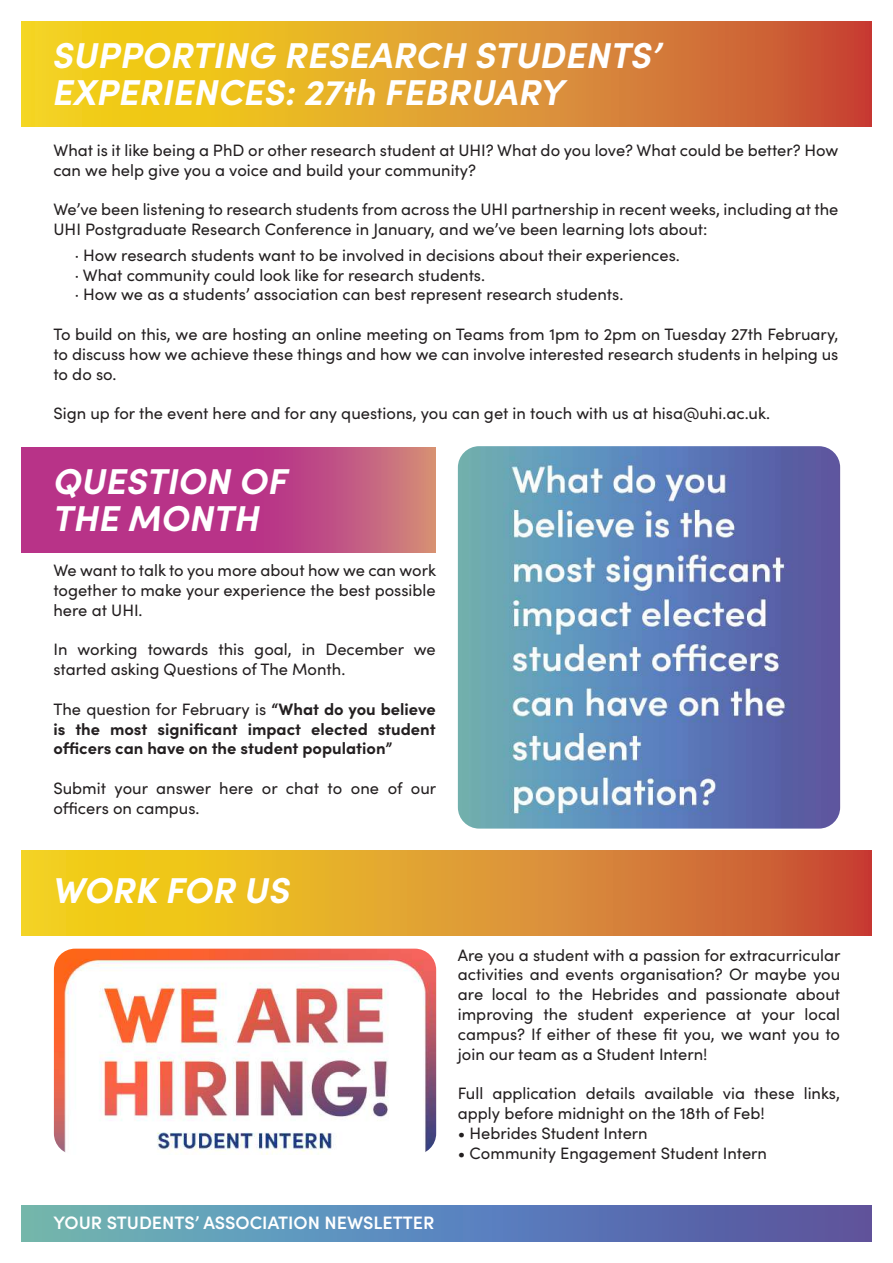
<style>
.page{position:relative;width:893px;height:1263px;background:#fff}
.page>*{position:absolute;margin:0;border:0;box-sizing:border-box;transform-origin:0 0}
.t1{font:italic 700 36px/37.5px "Sofia Pro";color:#fff}
.t2{font:600 18px "Sofia Pro";color:#fff}
.t3{font:16.5px/19.8px "Sofia Pro";color:#231f20}
.t4{font:700 16.5px/19.8px "Sofia Pro";color:#231f20;text-align:justify}
.s1{font-weight:400}
</style>
<div class="page">
<svg style="left:21px;top:1205px;width:851px;height:37px;background:#5f84b3"></svg>
<svg style="left:21px;top:21px;width:851px;height:106px;background:#df9a2c"></svg>
<svg style="left:21px;top:447px;width:415px;height:106px;background:#bc4385"></svg>
<svg style="left:21px;top:851px;width:850px;height:85px;background:#df992d"></svg>
<img style="left:458px;top:446px;width:382px;height:382px">
<img style="left:54px;top:949px;width:382px;height:206px">
<h1 class="t1" style="left:53px;top:34px;width:610px">SUPPORTING RESEARCH STUDENTS’<br>EXPERIENCES: 27th FEBRUARY</h1>
<p class="t3" style="left:53px;top:139px;width:786px">What is it like being a PhD or other research student at UHI? What do you love? What could be better? How can we help give you a voice and build your community?</p>
<p class="t3" style="left:53px;top:199px;width:786px">We’ve been listening to research students from across the UHI partnership in recent weeks, including at the<br>UHI Postgraduate Research Conference in January, and we’ve been learning lots about:</p>
<p class="t3" style="left:75px;top:244px;width:607px">· How research students want to be involved in decisions about their experiences. · What community could look like for research students.<br>· How we as a students’ association can best represent research students.</p>
<p class="t3" style="left:53px;top:323px;width:786px;text-align:justify">To build on this, we are hosting an online meeting on Teams from 1pm to 2pm on Tuesday 27th February, to discuss how we achieve these things and how we can involve interested research students in helping us to do so.</p>
<p class="t3" style="left:53px;top:403px;width:718px">Sign up for the event here and for any questions, you can get in touch with us at hisa@uhi.ac.uk.</p>
<h1 class="t1" style="left:54px;top:459px;width:236px">QUESTION OF<br>THE MONTH</h1>
<p class="t3" style="left:53px;top:560px;width:384px;text-align:justify">We want to talk to you more about how we can work together to make your experience the best possible here at UHI.</p>
<p class="t3" style="left:53px;top:639px;width:384px">In working towards this goal, in December we started asking Questions of The Month.</p>
<p class="t4" style="left:53px;top:698px;width:384px"><span class="s1">The question for February is</span> “What do you believe is the most significant impact elected student officers can have on the student population”</p>
<p class="t3" style="left:53px;top:777px;width:384px">Submit your answer here or chat to one of our officers on campus.</p>
<h1 class="t1" style="left:53px;top:869px;width:239px">WORK FOR US</h1>
<p class="t2" style="left:54px;top:1209px;width:382px">YOUR STUDENTS’ ASSOCIATION NEWSLETTER</p>
<p class="t3" style="left:458px;top:944px;width:384px;text-align:justify">Are you a student with a passion for extracurricular activities and events organisation? Or maybe you are local to the Hebrides and passionate about improving the student experience at your local campus? If either of these fit you, we want you to join our team as a Student Intern!</p>
<p class="t3" style="left:458px;top:1082px;width:384px">Full application details available via these links, apply before midnight on the 18th of Feb!</p>
<p class="t3" style="left:458px;top:1122px;width:191px">• Hebrides Student Intern</p>
<p class="t3" style="left:458px;top:1142px;width:311px">• Community Engagement Student Intern</p>
</div>
